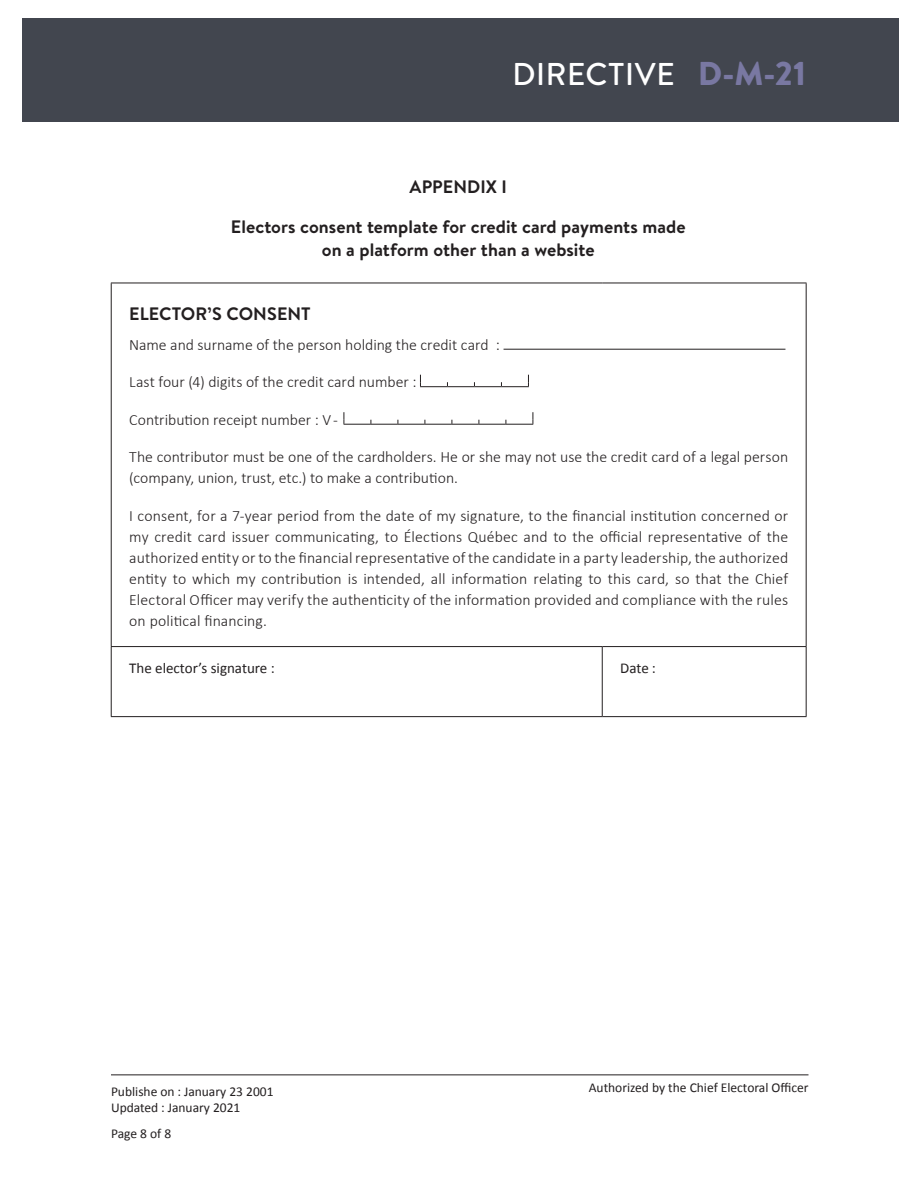
<style>
.page{position:relative;width:918px;height:1188px;background:#fff}
.page>*{position:absolute;margin:0;border:0;box-sizing:border-box;transform-origin:0 0}
.t1{font:500 31.5px "Brandon Text";letter-spacing:.02em;color:#fff}
.t2{font:700 18px/22.5px "Brandon Text";letter-spacing:.005em;color:#231f20;text-align:center}
.t3{font:300 15.75px/21px "Calibri";color:#231f20}
.t4{font:15px "Calibri";color:#231f20}
.t5{font:13.5px/16.5px "Calibri";color:#231f20}
.s1{font-weight:900;font-size:33px;color:#7978a2}
</style>
<div class="page">
<div style="left:22px;top:19px;width:877px;height:103px;background:#42464f"></div>
<hr style="left:111px;top:1074px;width:697px;height:1px;background:#231f20">
<hr style="left:111px;top:283px;width:491px;height:1px;background:#231f20">
<hr style="left:111px;top:283px;width:1px;height:363px;background:#231f20">
<hr style="left:602px;top:283px;width:205px;height:1px;background:#231f20">
<hr style="left:806px;top:283px;width:1px;height:363px;background:#231f20">
<hr style="left:111px;top:646px;width:491px;height:1px;background:#231f20">
<hr style="left:111px;top:647px;width:1px;height:69px;background:#231f20">
<hr style="left:602px;top:646px;width:205px;height:1px;background:#231f20">
<hr style="left:602px;top:647px;width:1px;height:69px;background:#231f20">
<hr style="left:806px;top:647px;width:1px;height:69px;background:#231f20">
<hr style="left:111px;top:716px;width:491px;height:1px;background:#231f20">
<hr style="left:602px;top:716px;width:205px;height:1px;background:#231f20">
<hr style="left:504px;top:349px;width:281px;height:1px;background:#231f20">
<svg style="left:420px;top:375px;width:109px;height:12px"></svg>
<svg style="left:344px;top:412px;width:190px;height:13px"></svg>
<h1 class="t1" style="left:512px;top:53px;width:295px">DIRECTIVE <span class="s1">D-M-21</span></h1>
<p class="t2" style="left:410px;top:175px;width:99px">APPENDIX I</p>
<p class="t2" style="left:231px;top:215px;width:456px">Electors consent template for credit card payments made on a platform other than a website</p>
<p class="t2" style="left:129px;top:302px;width:183px">ELECTOR’S CONSENT</p>
<p class="t3" style="left:129px;top:333px;width:372px">Name and surname of the person holding the credit card :</p>
<p class="t3" style="left:129px;top:371px;width:289px">Last four (4) digits of the credit card number :</p>
<p class="t3" style="left:129px;top:408px;width:210px">Contribution receipt number : V-</p>
<p class="t3" style="left:129px;top:446px;width:660px">The contributor must be one of the cardholders. He or she may not use the credit card of a legal person (company, union, trust, etc.) to make a contribution.</p>
<p class="t3" style="left:129px;top:504px;width:660px;text-align:justify">I consent, for a 7-year period from the date of my signature, to the financial institution concerned or my credit card issuer communicating, to Élections Québec and to the official representative of the authorized entity or to the financial representative of the candidate in a party leadership, the authorized entity to which my contribution is intended, all information relating to this card, so that the Chief Electoral Officer may verify the authenticity of the information provided and compliance with the rules on political financing.</p>
<p class="t4" style="left:129px;top:658px;width:147px">The elector’s signature :</p>
<p class="t4" style="left:620px;top:658px;width:37px">Date :</p>
<p class="t5" style="left:111px;top:1083px;width:164px">Publishe on : January 23 2001<br>Updated : January 2021</p>
<p class="t5" style="left:111px;top:1125px;width:62px">Page 8 of 8</p>
<p class="t5" style="left:589px;top:1080px;width:221px">Authorized by the Chief Electoral Officer</p>
</div>
